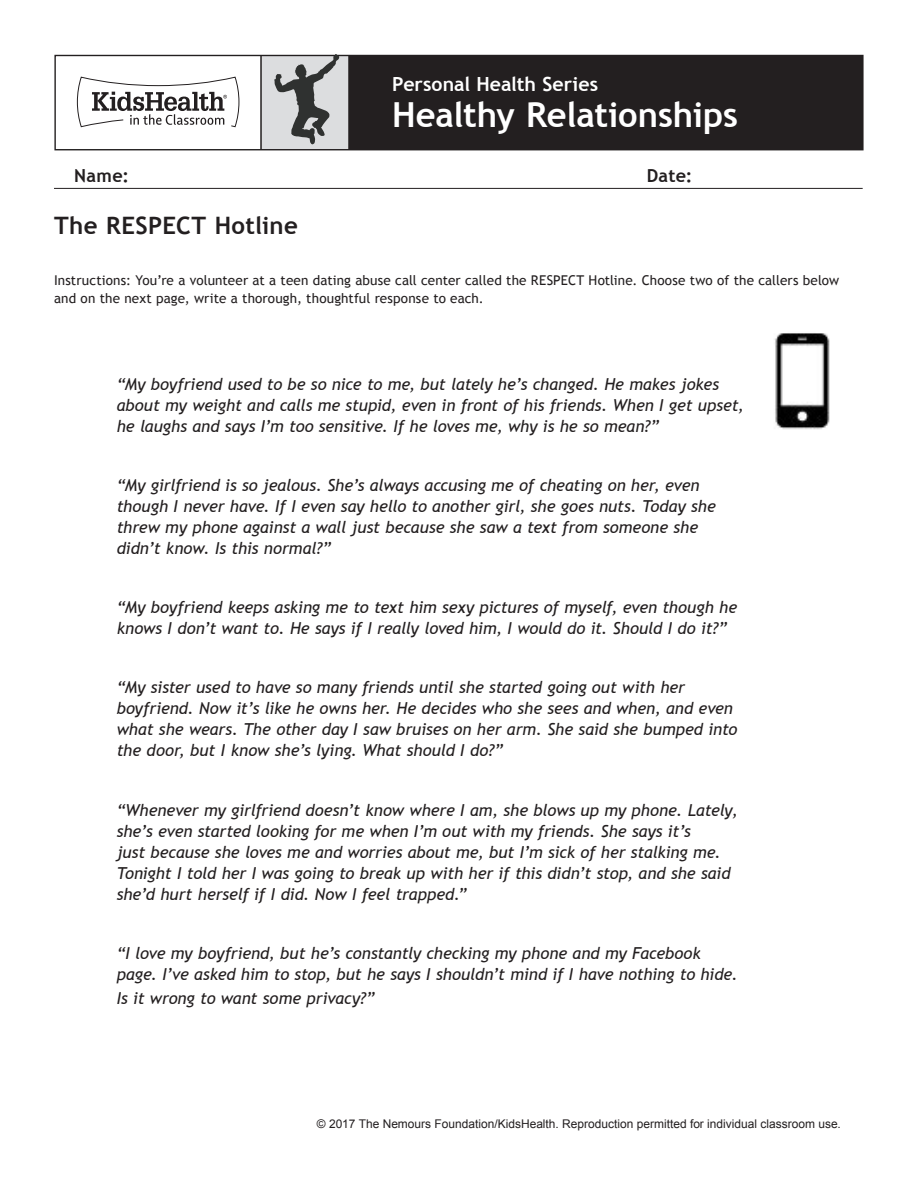
<style>
.page{position:relative;width:918px;height:1188px;background:#fff}
.page>*{position:absolute;margin:0;border:0;box-sizing:border-box;transform-origin:0 0}
.Handout_Header{font:700 34.5px "Trebuchet MS";letter-spacing:-.005em;color:#fff}
.Handout_Title{font:700 24px "Trebuchet MS";letter-spacing:.015em;color:#231f20}
.Handout_Header-2{font:700 19.5px "Trebuchet MS";color:#fff}
.Article_List{font:700 18px "Trebuchet MS";letter-spacing:.015em;color:#231f20}
.t1{font:italic 16.5px/21px "Trebuchet MS";letter-spacing:-.005em;color:#231f20}
.t2{font:13.5px/18px "Trebuchet MS";letter-spacing:.01em;color:#231f20}
.t3{font:12px "Arial";color:#231f20}
</style>
<div class="page">
<div style="left:261px;top:55px;width:88px;height:95px;background:#dcdddf"></div>
<div style="left:349px;top:55px;width:513px;height:95px;background:#231f20"></div>
<svg style="left:76px;top:76px;width:164px;height:52px"></svg>
<hr style="left:348px;top:55px;width:2px;height:95px;background:#231f20">
<hr style="left:260px;top:55px;width:2px;height:95px;background:#231f20">
<div style="left:54px;top:55px;width:810px;height:95px;border:1px solid #231f20"></div>
<svg style="left:274px;top:54px;width:65px;height:91px"></svg>
<hr style="left:54px;top:188px;width:809px;height:1px;background:#231f20">
<img style="left:774px;top:333px;width:56px;height:97px">
<p class="Handout_Header-2" style="left:392px;top:71px;width:207px">Personal Health Series</p>
<p class="Handout_Header" style="left:392px;top:93px;width:347px">Healthy Relationships</p>
<p class="Article_List" style="left:74px;top:164px;width:56px">Name:</p>
<p class="Article_List" style="left:647px;top:164px;width:47px">Date:</p>
<p class="Handout_Title" style="left:54px;top:210px;width:245px">The RESPECT Hotline</p>
<p class="t2" style="left:54px;top:271px;width:787px">Instructions: You’re a volunteer at a teen dating abuse call center called the RESPECT Hotline. Choose two of the callers below and on the next page, write a thorough, thoughtful response to each.</p>
<p class="t1" style="left:117px;top:373px;width:629px">“My boyfriend used to be so nice to me, but lately he’s changed. He makes jokes about my weight and calls me stupid, even in front of his friends. When I get upset, he laughs and says I’m too sensitive. If he loves me, why is he so mean?”</p>
<p class="t1" style="left:117px;top:475px;width:601px">“My girlfriend is so jealous. She’s always accusing me of cheating on her, even though I never have. If I even say hello to another girl, she goes nuts. Today she threw my phone against a wall just because she saw a text from someone she didn’t know. Is this normal?”</p>
<p class="t1" style="left:117px;top:597px;width:622px">“My boyfriend keeps asking me to text him sexy pictures of myself, even though he knows I don’t want to. He says if I really loved him, I would do it. Should I do it?”</p>
<p class="t1" style="left:117px;top:677px;width:622px">“My sister used to have so many friends until she started going out with her boyfriend. Now it’s like he owns her. He decides who she sees and when, and even what she wears. The other day I saw bruises on her arm. She said she bumped into the door, but I know she’s lying. What should I do?”</p>
<p class="t1" style="left:117px;top:800px;width:623px">“Whenever my girlfriend doesn’t know where I am, she blows up my phone. Lately, she’s even started looking for me when I’m out with my friends. She says it’s<br>just because she loves me and worries about me, but I’m sick of her stalking me.<br>Tonight I told her I was going to break up with her if this didn’t stop, and she said she’d hurt herself if I did. Now I feel trapped.”</p>
<p class="t1" style="left:117px;top:943px;width:623px">“I love my boyfriend, but he’s constantly checking my phone and my Facebook page. I’ve asked him to stop, but he says I shouldn’t mind if I have nothing to hide.</p>
<p class="t1" style="left:117px;top:988px;width:260px">Is it wrong to want some privacy?”</p>
<p class="t3" style="left:317px;top:1116px;width:526px">© 2017 The Nemours Foundation/KidsHealth. Reproduction permitted for individual classroom use.</p>
</div>
